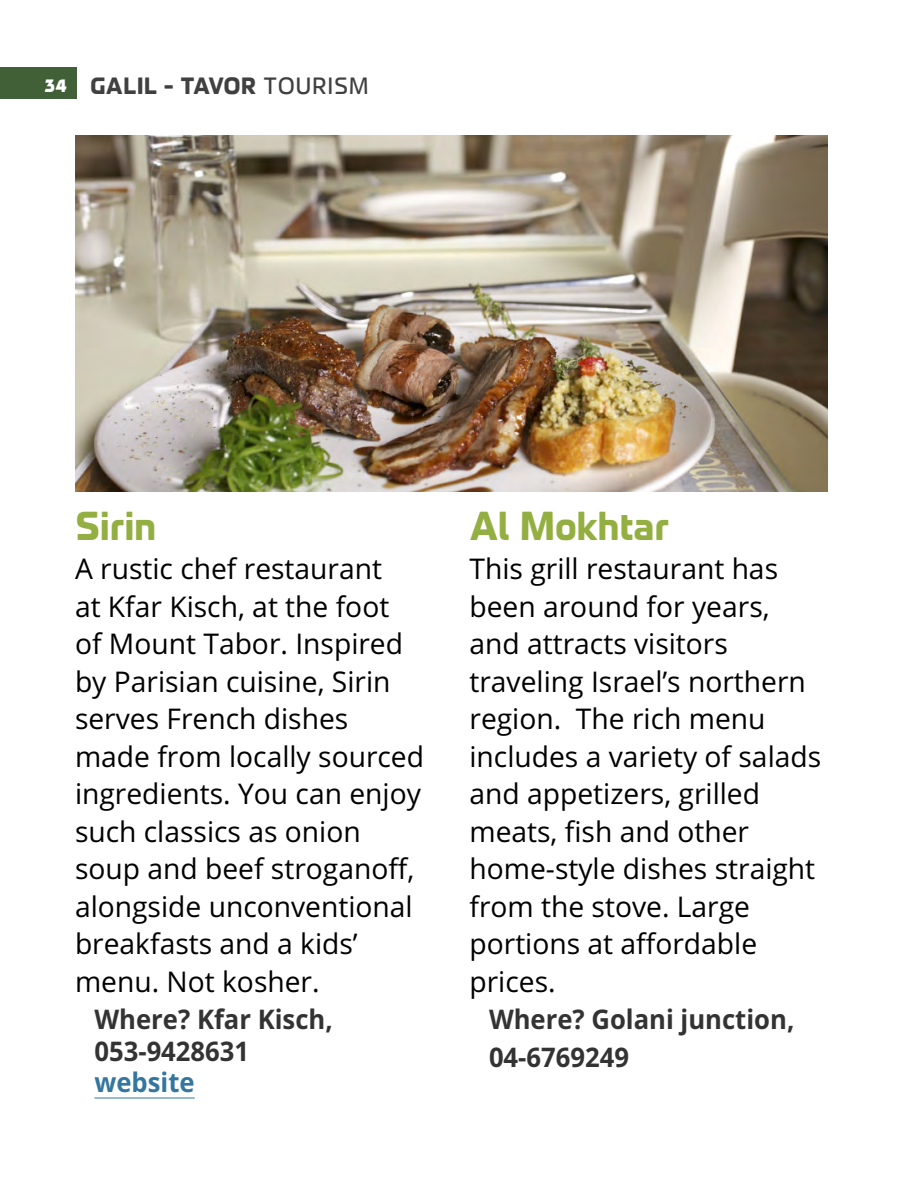
<style>
.page{position:relative;width:900px;height:1200px;background:#fff}
.page>*{position:absolute;margin:0;border:0;box-sizing:border-box;transform-origin:0 0}
.t1{font:700 36px "Fb Matritsa En";letter-spacing:-.01em;color:#94af41}
.t2{font:28.5px/37.5px "Open Sans Hebrew";color:#000}
.t3{font:700 27px/31.5px "Open Sans Hebrew";color:#333;scale:.95 1}
.t4{font:700 27px "Open Sans Hebrew";color:#33769f;scale:.95 1}
.t5{font:700 21px "Fb Matritsa En";color:#404040}
.s1{font-family:"Fb Extrim";font-size:24px;color:#fff}
.s2{font-weight:400}
</style>
<div class="page">
<div style="left:0;top:68px;width:77px;height:31px;background:#416037"></div>
<img style="left:75px;top:135px;width:752px;height:357px">
<hr style="left:94px;top:1098px;width:101px;height:1px;background:#33769f">
<p class="t5" style="left:44px;top:70px;width:327px"><span class="s1">34</span> GALIL - TAVOR <span class="s2">TOURISM</span></p>
<p class="t1" style="left:75px;top:500px;width:83px">Sirin</p>
<p class="t2" style="left:75px;top:551px;width:351px">A rustic chef restaurant<br>at Kfar Kisch, at the foot<br>of Mount Tabor. Inspired by Parisian cuisine, Sirin serves French dishes made from locally sourced ingredients. You can enjoy such classics as onion soup and beef stroganoff, alongside unconventional breakfasts and a kids’ menu. Not kosher.</p>
<p class="t3" style="left:94px;top:1005px;width:252px">Where? Kfar Kisch,<br>053-9428631</p>
<p class="t4" style="left:94px;top:1067px;width:107px">website</p>
<p class="t1" style="left:470px;top:500px;width:202px">Al Mokhtar</p>
<p class="t2" style="left:470px;top:551px;width:353px">This grill restaurant has been around for years, and attracts visitors traveling Israel’s northern region. The rich menu includes a variety of salads and appetizers, grilled meats, fish and other home-style dishes straight from the stove. Large portions at affordable prices.</p>
<p class="t3" style="left:489px;top:1002px;width:323px;line-height:37.5px">Where? Golani junction,<br>04-6769249</p>
</div>
